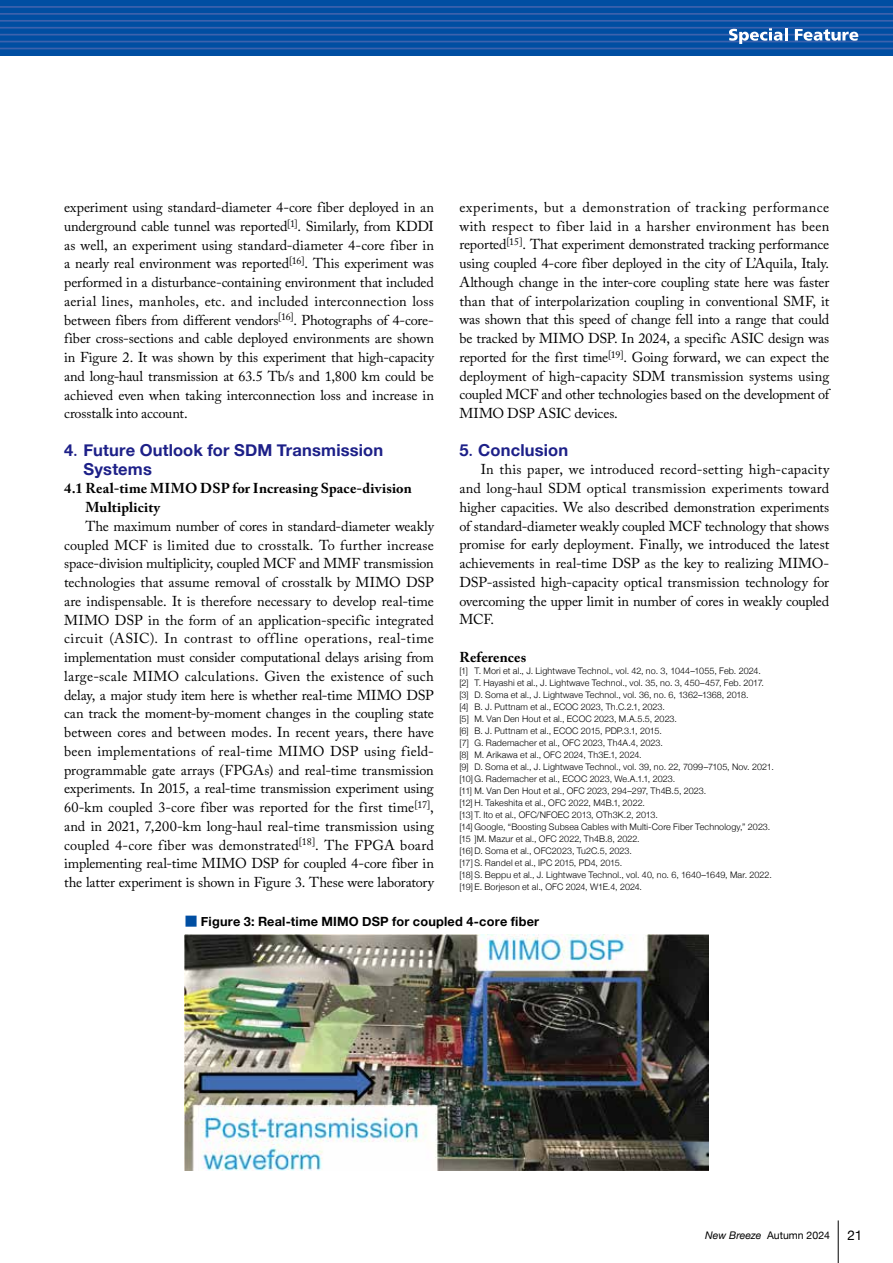
<style>
.page{position:relative;width:893px;height:1263px;background:#fff}
.page>*{position:absolute;margin:0;border:0;box-sizing:border-box;transform-origin:0 0}
.t1{font:700 16.5px/18.8px "Helvetica Neue";letter-spacing:.01em;color:#1d2088}
.t2{font:14.25px/18.8px "Adobe Caslon Pro";letter-spacing:-.015em;color:#000;text-align:justify}
.t3{font:700 14.25px/18.8px "Adobe Caslon Pro";letter-spacing:.01em;color:#000}
.t4{font:13.5px "Helvetica Neue";color:#000}
.t5{font:700 12.75px "Helvetica Neue";letter-spacing:.015em;color:#000}
.t6{font:10.5px "Helvetica Neue";color:#000}
.t7{font:300 9px/12px "Helvetica Neue";letter-spacing:.01em;color:#000}
.s1{font-family:"Koz Min Pro";font-weight:400}
.s2{font-family:"Shin Go Pro";font-weight:400;color:#004ea2}
.s3{font-style:italic}
</style>
<div class="page">
<img style="left:185px;top:934px;width:523px;height:237px">
<hr style="left:838px;top:1220px;width:1px;height:43px;background:#000">
<div style="left:0;top:0;width:893px;height:55px;background:#004ea2"></div>
<hr style="left:0;top:6px;width:893px;height:2px;background:#3d62ad">
<hr style="left:0;top:13px;width:893px;height:2px;background:#3d62ad">
<hr style="left:0;top:20px;width:893px;height:2px;background:#3d62ad">
<hr style="left:0;top:27px;width:893px;height:2px;background:#3d62ad">
<hr style="left:0;top:34px;width:893px;height:1px;background:#3d62ad">
<hr style="left:0;top:41px;width:893px;height:1px;background:#3d62ad">
<hr style="left:0;top:48px;width:893px;height:1px;background:#3d62ad">
<svg style="left:729px;top:28px;width:59px;height:16px"></svg>
<svg style="left:795px;top:29px;width:63px;height:12px"></svg>
<p class="t2" style="left:459px;top:198px;width:371px">experiments, but a demonstration of tracking performance with respect to fiber laid in a harsher environment has been reported<sup>[15]</sup>. That experiment demonstrated tracking performance using coupled 4-core fiber deployed in the city of L’Aquila, Italy.<br>Although change in the inter-core coupling state here was faster than that of interpolarization coupling in conventional SMF, it was shown that this speed of change fell into a range that could be tracked by MIMO DSP. In 2024, a specific ASIC design was reported for the first time<sup>[19]</sup>. Going forward, we can expect the deployment of high-capacity SDM transmission systems using coupled MCF and other technologies based on the development of MIMO DSP ASIC devices.</p>
<p class="t1" style="left:459px;top:441px;width:110px">5<span class="s1">．</span>Conclusion</p>
<p class="t2" style="left:459px;top:460px;width:371px;text-indent:21px">In this paper, we introduced record-setting high-capacity and long-haul SDM optical transmission experiments toward higher capacities. We also described demonstration experiments of standard-diameter weakly coupled MCF technology that shows promise for early deployment. Finally, we introduced the latest achievements in real-time DSP as the key to realizing MIMO-DSP-assisted high-capacity optical transmission technology for overcoming the upper limit in number of cores in weakly coupled MCF.</p>
<p class="t3" style="left:459px;top:648px;width:68px">References</p>
<p class="t7" style="left:459px;top:664px;width:316px">[1] T. Mori et al., J. Lightwave Technol., vol. 42, no. 3, 1044–1055, Feb. 2024.<br>[2] T. Hayashi et al., J. Lightwave Technol., vol. 35, no. 3, 450–457, Feb. 2017. [3] D. Soma et al., J. Lightwave Technol., vol. 36, no. 6, 1362–1368, 2018.<br>[4] B. J. Puttnam et al., ECOC 2023, Th.C.2.1, 2023.<br>[5] M. Van Den Hout et al., ECOC 2023, M.A.5.5, 2023.<br>[6] B. J. Puttnam et al., ECOC 2015, PDP.3.1, 2015.<br>[7] G. Rademacher et al., OFC 2023, Th4A.4, 2023.<br>[8] M. Arikawa et al., OFC 2024, Th3E.1, 2024.<br>[9] D. Soma et al., J. Lightwave Technol., vol. 39, no. 22, 7099–7105, Nov. 2021. [10] G. Rademacher et al., ECOC 2023, We.A.1.1, 2023.<br>[11] M. Van Den Hout et al., OFC 2023, 294–297, Th4B.5, 2023.<br>[12] H. Takeshita et al., OFC 2022, M4B.1, 2022.<br>[13] T. Ito et al., OFC/NFOEC 2013, OTh3K.2, 2013.<br>[14] Google, “Boosting Subsea Cables with Multi-Core Fiber Technology,” 2023. [15 ]M. Mazur et al., OFC 2022, Th4B.8, 2022.<br>[16] D. Soma et al., OFC2023, Tu2C.5, 2023.<br>[17] S. Randel et al., IPC 2015, PD4, 2015.<br>[18] S. Beppu et al., J. Lightwave Technol., vol. 40, no. 6, 1640–1649, Mar. 2022. [19] E. Borjeson et al., OFC 2024, W1E.4, 2024.</p>
<p class="t5" style="left:185px;top:911px;width:356px"><span class="s2">■</span> Figure 3: Real-time MIMO DSP for coupled 4-core fiber</p>
<p class="t2" style="left:64px;top:198px;width:371px">experiment using standard-diameter 4-core fiber deployed in an underground cable tunnel was reported<sup>[1]</sup>. Similarly, from KDDI as well, an experiment using standard-diameter 4-core fiber in a nearly real environment was reported<sup>[16]</sup>. This experiment was performed in a disturbance-containing environment that included aerial lines, manholes, etc. and included interconnection loss between fibers from different vendors<sup>[16]</sup>. Photographs of 4-core&shy;fiber cross-sections and cable deployed environments are shown in Figure 2. It was shown by this experiment that high-capacity and long-haul transmission at 63.5 Tb/s and 1,800 km could be achieved even when taking interconnection loss and increase in crosstalk into account.</p>
<p class="t1" style="left:84px;top:441px;width:301px;text-indent:-19px">4<span class="s1">．</span>Future Outlook for SDM Transmission<br>Systems</p>
<p class="t3" style="left:85px;top:479px;width:328px;text-indent:-21px">4.1 Real-time MIMO DSP for Increasing Space-division<br>Multiplicity</p>
<p class="t2" style="left:64px;top:517px;width:371px;text-indent:21px">The maximum number of cores in standard-diameter weakly coupled MCF is limited due to crosstalk. To further increase space-division multiplicity, coupled MCF and MMF transmission technologies that assume removal of crosstalk by MIMO DSP are indispensable. It is therefore necessary to develop real-time MIMO DSP in the form of an application-specific integrated circuit (ASIC). In contrast to offline operations, real-time implementation must consider computational delays arising from large-scale MIMO calculations. Given the existence of such delay, a major study item here is whether real-time MIMO DSP can track the moment-by-moment changes in the coupling state between cores and between modes. In recent years, there have been implementations of real-time MIMO DSP using field&shy;programmable gate arrays (FPGAs) and real-time transmission experiments. In 2015, a real-time transmission experiment using 60-km coupled 3-core fiber was reported for the first time<sup>[17]</sup>, and in 2021, 7,200-km long-haul real-time transmission using coupled 4-core fiber was demonstrated<sup>[18]</sup>. The FPGA board implementing real-time MIMO DSP for coupled 4-core fiber in the latter experiment is shown in Figure 3. These were laboratory</p>
<p class="t6" style="left:705px;top:1227px;width:126px"><span class="s3">New Breeze</span> Autumn 2024</p>
<p class="t4" style="left:847px;top:1225px;width:17px">21</p>
</div>
